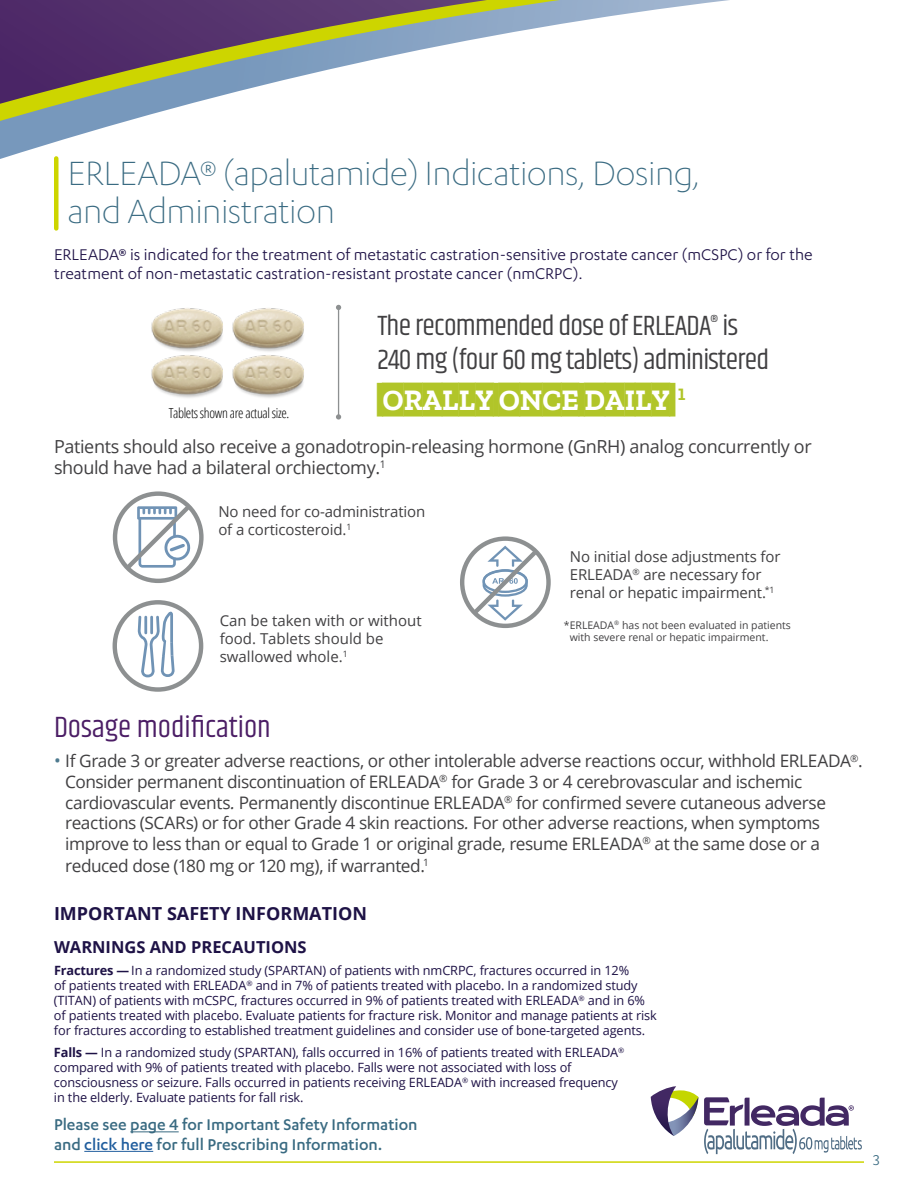
<style>
.page{position:relative;width:918px;height:1188px;background:#fff}
.page>*{position:absolute;margin:0;border:0;box-sizing:border-box;transform-origin:0 0}
.t1{font:300 39px/37.5px "Karbon";letter-spacing:-.015em;color:#3a6b82}
.t2{font:30px "Khand";color:#4b1d65}
.t3{font:700 29.7px "Zilla Slab Highlight";color:#b1c529}
.t4{font:28.5px/34.5px "Khand";letter-spacing:-.025em;color:#414042}
.t5{font:18px/19.5px "Karbon";color:#1e1246}
.t6{font:18px/21.6px "Open Sans";letter-spacing:-.02em;color:#414042}
.t7{font:500 18px/19.5px "Karbon";color:#3a6b82}
.t8{font:700 18px "Open Sans";color:#1e1246}
.t9{font:17.25px/20.9px "Open Sans";letter-spacing:-.025em;color:#414042}
.t10{font:700 16.5px "Open Sans";color:#1e1246}
.t11{font:16.5px "Karbon";color:#3a6b82}
.t12{font:15px/18px "Open Sans";letter-spacing:-.01em;color:#414042}
.t13{font:300 13.8px "Open Sans Condensed";letter-spacing:-.025em;color:#000}
.t14{font:12.75px/15px "Open Sans";letter-spacing:-.01em;color:#1e1246}
.t15{font:10.5px/12.6px "Open Sans";color:#414042}
.s1{font-size:18px;color:#4e7a8f}
.s2{font-style:italic}
.s3{font-weight:700}
.s4{color:#215e9e}
</style>
<div class="page">
<hr style="left:54px;top:1161px;width:810px;height:2px;background:#cdd500">
<svg style="left:0;top:0;width:729px;height:198px"></svg>
<svg style="left:0;top:0;width:487px;height:104px"></svg>
<hr style="left:130px;top:1131px;width:49px;height:1px;background:#3a6b82">
<hr style="left:84px;top:1151px;width:69px;height:1px;background:#215e9e">
<svg style="left:651px;top:1086px;width:47px;height:50px"></svg>
<svg style="left:704px;top:1097px;width:158px;height:57px"></svg>
<hr style="left:54px;top:158px;width:4px;height:70px;background:#cdd500">
<hr style="left:338px;top:307px;width:1px;height:110px;background:#8d9091">
<svg style="left:336px;top:414px;width:5px;height:6px"></svg>
<svg style="left:336px;top:305px;width:5px;height:5px"></svg>
<img style="left:240px;top:363px;width:64px;height:35px">
<img style="left:151px;top:363px;width:89px;height:35px">
<img style="left:240px;top:308px;width:64px;height:55px">
<img style="left:151px;top:308px;width:89px;height:55px">
<div style="left:460px;top:536px;width:91px;height:92px;border:4px solid #8d9091;border-radius:50%"></div>
<svg style="left:474px;top:546px;width:62px;height:75px"></svg>
<svg style="left:138px;top:612px;width:37px;height:65px"></svg>
<div style="left:113px;top:600px;width:90px;height:92px;border:4px solid #8d9091;border-radius:50%"></div>
<div style="left:113px;top:491px;width:91px;height:92px;border:4px solid #8d9091;border-radius:50%"></div>
<svg style="left:127px;top:506px;width:65px;height:62px"></svg>
<h1 class="t1" style="left:68px;top:154px;width:634px">ERLEADA® (apalutamide) Indications, Dosing, and Administration</h1>
<h3 class="t5" style="left:54px;top:244px;width:760px">ERLEADA® is indicated for the treatment of metastatic castration-sensitive prostate cancer (mCSPC) or for the treatment of non-metastatic castration-resistant prostate cancer (nmCRPC).</h3>
<p class="t13" style="left:169px;top:403px;width:122px">Tablets shown are actual size.</p>
<h3 class="t4" style="left:377px;top:310px;width:393px">The recommended dose of ERLEADA<sup>®</sup> is<br>240 mg (four 60 mg tablets) administered</h3>
<h3 class="t3" style="left:383px;top:383px;width:304px">ORALLY ONCE DAILY <sup>1</sup></h3>
<h3 class="t6" style="left:54px;top:435px;width:759px">Patients should also receive a gonadotropin-releasing hormone (GnRH) analog concurrently or should have had a bilateral orchiectomy.<sup>1</sup></h3>
<p class="t12" style="left:218px;top:502px;width:208px">No need for co-administration of a corticosteroid.<sup>1</sup></p>
<p class="t12" style="left:220px;top:611px;width:203px">Can be taken with or without food. Tablets should be swallowed whole.<sup>1</sup></p>
<p class="t12" style="left:570px;top:547px;width:212px">No initial dose adjustments for<br>ERLEADA<sup>®</sup> are necessary for renal or hepatic impairment.<sup>*1</sup></p>
<p class="t15" style="left:570px;top:618px;width:223px;text-indent:-6px">*ERLEADA<sup>®</sup> has not been evaluated in patients with severe renal or hepatic impairment.</p>
<h2 class="t2" style="left:54px;top:709px;width:218px">Dosage modification</h2>
<p class="t9" style="left:65px;top:750px;width:799px;text-indent:-11px"><span class="s1">•</span> If Grade 3 or greater adverse reactions, or other intolerable adverse reactions occur, withhold ERLEADA<sup>®</sup>.<br>Consider permanent discontinuation of ERLEADA<sup>®</sup> for Grade 3 or 4 cerebrovascular and ischemic cardiovascular events<span class="s2">.</span> Permanently discontinue ERLEADA<sup>®</sup> for confirmed severe cutaneous adverse reactions (SCARs) or for other Grade 4 skin reactions<span class="s2">.</span> For other adverse reactions, when symptoms improve to less than or equal to Grade 1 or original grade, resume ERLEADA<sup>®</sup> at the same dose or a reduced dose (180 mg or 120 mg), if warranted.<sup>1</sup></p>
<h3 class="t8" style="left:54px;top:900px;width:315px">IMPORTANT SAFETY INFORMATION</h3>
<p class="t10" style="left:54px;top:936px;width:254px">WARNINGS AND PRECAUTIONS</p>
<p class="t14" style="left:54px;top:963px;width:604px"><span class="s3">Fractures —</span> In a randomized study (SPARTAN) of patients with nmCRPC, fractures occurred in 12%<br>of patients treated with ERLEADA<sup>®</sup> and in 7% of patients treated with placebo. In a randomized study (TITAN) of patients with mCSPC, fractures occurred in 9% of patients treated with ERLEADA<sup>®</sup> and in 6% of patients treated with placebo. Evaluate patients for fracture risk. Monitor and manage patients at risk for fractures according to established treatment guidelines and consider use of bone-targeted agents.</p>
<p class="t14" style="left:54px;top:1044px;width:572px"><span class="s3">Falls —</span> In a randomized study (SPARTAN), falls occurred in 16% of patients treated with ERLEADA<sup>® </sup>compared with 9% of patients treated with placebo. Falls were not associated with loss of consciousness or seizure. Falls occurred in patients receiving ERLEADA<sup>®</sup> with increased frequency in the elderly. Evaluate patients for fall risk.</p>
<h3 class="t7" style="left:54px;top:1114px;width:365px">Please see page 4 for Important Safety Information and <span class="s4">click here</span> for full Prescribing Information.</h3>
<p class="t11" style="left:873px;top:1151px;width:8px">3</p>
</div>
